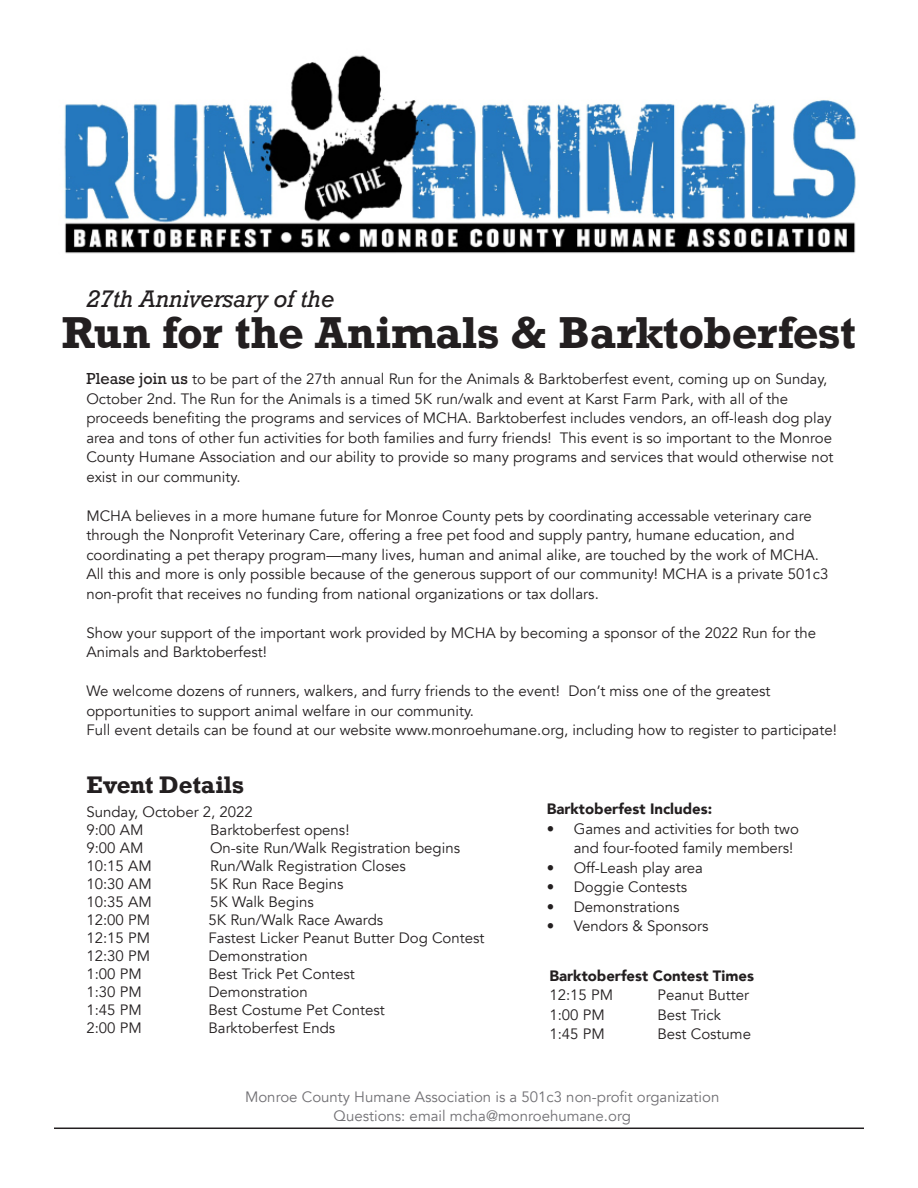
<style>
.page{position:relative;width:918px;height:1188px;background:#fff}
.page>*{position:absolute;margin:0;border:0;box-sizing:border-box;transform-origin:0 0}
.t1{font:700 42px "Rockwell";letter-spacing:-.005em;color:#231f20}
.t2{font:italic 22.5px "Rockwell";color:#231f20}
.t3{font:700 22.5px "Rockwell";color:#231f20}
.t4{font:15px/19.5px "Avenir";color:#231f20}
.t5{font:15px "Avenir";color:#717074}
.t6{font:900 15px "Avenir";color:#231f20}
.s1{font-family:"Rockwell"}
</style>
<div class="page">
<hr style="left:54px;top:1128px;width:810px;height:1px;background:#231f20">
<img style="left:64px;top:55px;width:792px;height:199px">
<p class="t2" style="left:86px;top:285px;width:250px">27th Anniversary of the</p>
<p class="t1" style="left:62px;top:306px;width:796px">Run for the Animals &amp; Barktoberfest</p>
<p class="t4" style="left:86px;top:370px;width:749px"><span class="s1">Please join us</span> to be part of the 27th annual Run for the Animals &amp; Barktoberfest event, coming up on Sunday, October 2nd. The Run for the Animals is a timed 5K run/walk and event at Karst Farm Park, with all of the proceeds benefiting the programs and services of MCHA. Barktoberfest includes vendors, an off-leash dog play area and tons of other fun activities for both families and furry friends! This event is so important to the Monroe County Humane Association and our ability to provide so many programs and services that would otherwise not exist in our community.</p>
<p class="t4" style="left:86px;top:506px;width:744px">MCHA believes in a more humane future for Monroe County pets by coordinating accessable veterinary care through the Nonprofit Veterinary Care, offering a free pet food and supply pantry, humane education, and coordinating a pet therapy program—many lives, human and animal alike, are touched by the work of MCHA.<br>All this and more is only possible because of the generous support of our community! MCHA is a private 501c3 non-profit that receives no funding from national organizations or tax dollars.</p>
<p class="t4" style="left:86px;top:623px;width:731px">Show your support of the important work provided by MCHA by becoming a sponsor of the 2022 Run for the<br>Animals and Barktoberfest!</p>
<p class="t4" style="left:86px;top:682px;width:686px">We welcome dozens of runners, walkers, and furry friends to the event! Don’t miss one of the greatest opportunities to support animal welfare in our community.</p>
<p class="t4" style="left:86px;top:721px;width:752px">Full event details can be found at our website www.monroehumane.org, including how to register to participate!</p>
<p class="t3" style="left:86px;top:771px;width:159px">Event Details</p>
<p class="t4" style="left:86px;top:802px;width:168px">Sunday, October 2, 2022</p>
<p class="t4" style="left:86px;top:820px;width:58px">9:00 AM</p>
<p class="t4" style="left:210px;top:820px;width:141px">Barktoberfest opens!</p>
<p class="t4" style="left:86px;top:838px;width:58px">9:00 AM</p>
<p class="t4" style="left:210px;top:838px;width:251px">On-site Run/Walk Registration begins</p>
<p class="t4" style="left:86px;top:856px;width:67px">10:15 AM</p>
<p class="t4" style="left:210px;top:856px;width:197px">Run/Walk Registration Closes</p>
<p class="t4" style="left:86px;top:874px;width:67px">10:30 AM</p>
<p class="t4" style="left:210px;top:874px;width:135px">5K Run Race Begins</p>
<p class="t4" style="left:86px;top:892px;width:67px">10:35 AM</p>
<p class="t4" style="left:210px;top:892px;width:105px">5K Walk Begins</p>
<p class="t4" style="left:86px;top:910px;width:65px">12:00 PM</p>
<p class="t4" style="left:208px;top:910px;width:176px">5K Run/Walk Race Awards</p>
<p class="t4" style="left:86px;top:928px;width:65px">12:15 PM</p>
<p class="t4" style="left:208px;top:928px;width:278px">Fastest Licker Peanut Butter Dog Contest</p>
<p class="t4" style="left:86px;top:946px;width:65px">12:30 PM</p>
<p class="t4" style="left:208px;top:946px;width:101px">Demonstration</p>
<p class="t4" style="left:86px;top:964px;width:57px">1:00 PM</p>
<p class="t4" style="left:208px;top:964px;width:148px">Best Trick Pet Contest</p>
<p class="t4" style="left:86px;top:982px;width:57px">1:30 PM</p>
<p class="t4" style="left:208px;top:982px;width:101px">Demonstration</p>
<p class="t4" style="left:86px;top:1000px;width:57px">1:45 PM</p>
<p class="t4" style="left:208px;top:1000px;width:178px">Best Costume Pet Contest</p>
<p class="t4" style="left:86px;top:1018px;width:57px">2:00 PM</p>
<p class="t4" style="left:208px;top:1018px;width:128px">Barktoberfest Ends</p>
<p class="t6" style="left:547px;top:796px;width:167px">Barktoberfest Includes:</p>
<p class="t4" style="left:574px;top:819px;width:227px;text-indent:-27px">• Games and activities for both two and four-footed family members!</p>
<p class="t4" style="left:547px;top:858px;width:158px">• Off-Leash play area</p>
<p class="t4" style="left:547px;top:878px;width:142px">• Doggie Contests</p>
<p class="t4" style="left:547px;top:897px;width:134px">• Demonstrations</p>
<p class="t4" style="left:547px;top:917px;width:163px">• Vendors &amp; Sponsors</p>
<p class="t6" style="left:549px;top:962px;width:206px">Barktoberfest Contest Times</p>
<p class="t4" style="left:549px;top:985px;width:65px">12:15 PM</p>
<p class="t4" style="left:657px;top:985px;width:93px">Peanut Butter</p>
<p class="t4" style="left:549px;top:1005px;width:57px">1:00 PM</p>
<p class="t4" style="left:657px;top:1005px;width:65px">Best Trick</p>
<p class="t4" style="left:549px;top:1024px;width:57px">1:45 PM</p>
<p class="t4" style="left:657px;top:1024px;width:95px">Best Costume</p>
<p class="t5" style="left:245px;top:1087px;width:476px">Monroe County Humane Association is a 501c3 non-profit organization</p>
<p class="t5" style="left:334px;top:1107px;width:299px">Questions: email mcha@monroehumane.org</p>
</div>
